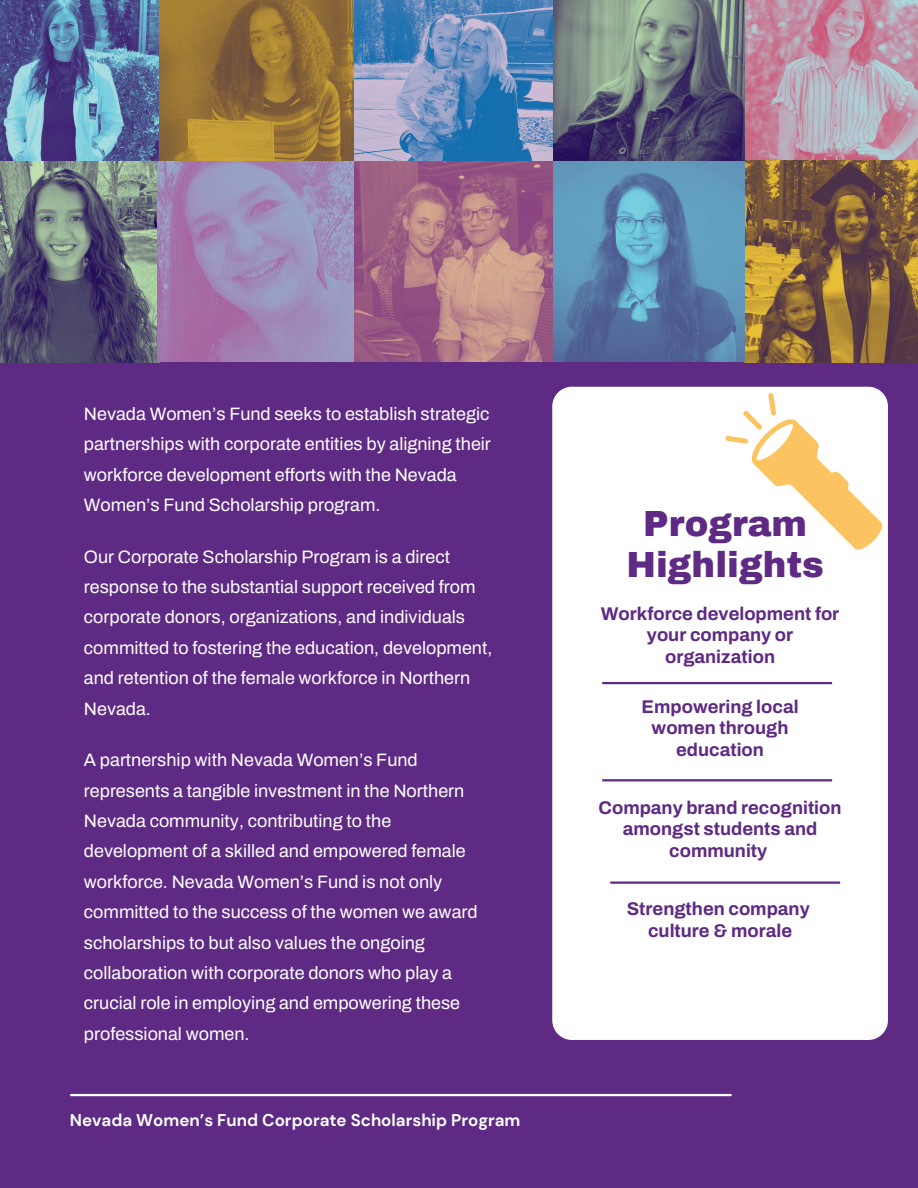
<style>
.page{position:relative;width:918px;height:1188px;background:#5e2a84}
.page>*{position:absolute;margin:0;border:0;box-sizing:border-box;transform-origin:0 0}
.t1{font:900 35.55px/41.7px "Archivo";color:#5e2a84;text-align:center}
.t2{font:700 18.45px/21.3px "Archivo";color:#5e2a84;text-align:center}
.t3{font:18px/30.5px "Archivo";color:#fff}
.t4{font:700 16.95px "DM Sans";color:#fff}
</style>
<div class="page">
<img style="left:744px;top:0;width:174px;height:161px">
<img style="left:744px;top:161px;width:174px;height:202px">
<img style="left:0;top:161px;width:160px;height:202px">
<img style="left:158px;top:0;width:394px;height:361px">
<img style="left:0;top:0;width:158px;height:161px">
<img style="left:552px;top:159px;width:193px;height:202px">
<img style="left:552px;top:0;width:192px;height:161px">
<div style="left:552px;top:387px;width:336px;height:653px;background:#fff;border-radius:20px"></div>
<hr style="left:602px;top:682px;width:230px;height:2px;background:#5e2a84">
<hr style="left:610px;top:882px;width:230px;height:2px;background:#5e2a84">
<hr style="left:602px;top:779px;width:230px;height:2px;background:#5e2a84">
<svg style="left:725px;top:393px;width:159px;height:157px"></svg>
<hr style="left:71px;top:1094px;width:660px;height:2px;background:#fff">
<p class="t3" style="left:84px;top:399px;width:408px">Nevada Women’s Fund seeks to establish strategic partnerships with corporate entities by aligning their workforce development efforts with the Nevada Women’s Fund Scholarship program.</p>
<p class="t3" style="left:84px;top:541px;width:410px">Our Corporate Scholarship Program is a direct response to the substantial support received from corporate donors, organizations, and individuals committed to fostering the education, development, and retention of the female workforce in Northern Nevada.</p>
<p class="t3" style="left:84px;top:745px;width:395px">A partnership with Nevada Women’s Fund represents a tangible investment in the Northern Nevada community, contributing to the development of a skilled and empowered female workforce. Nevada Women’s Fund is not only committed to the success of the women we award scholarships to but also values the ongoing collaboration with corporate donors who play a crucial role in employing and empowering these professional women.</p>
<p class="t4" style="left:70px;top:1110px;width:452px">Nevada Women’s Fund Corporate Scholarship Program</p>
<h1 class="t1" style="left:627px;top:502px;width:199px">Program<br>Highlights</h1>
<p class="t2" style="left:601px;top:603px;width:240px">Workforce development for your company or organization</p>
<p class="t2" style="left:642px;top:696px;width:159px">Empowering local women through education</p>
<p class="t2" style="left:599px;top:797px;width:245px">Company brand recognition amongst students and community</p>
<p class="t2" style="left:627px;top:898px;width:185px">Strengthen company culture &amp; morale</p>
</div>
